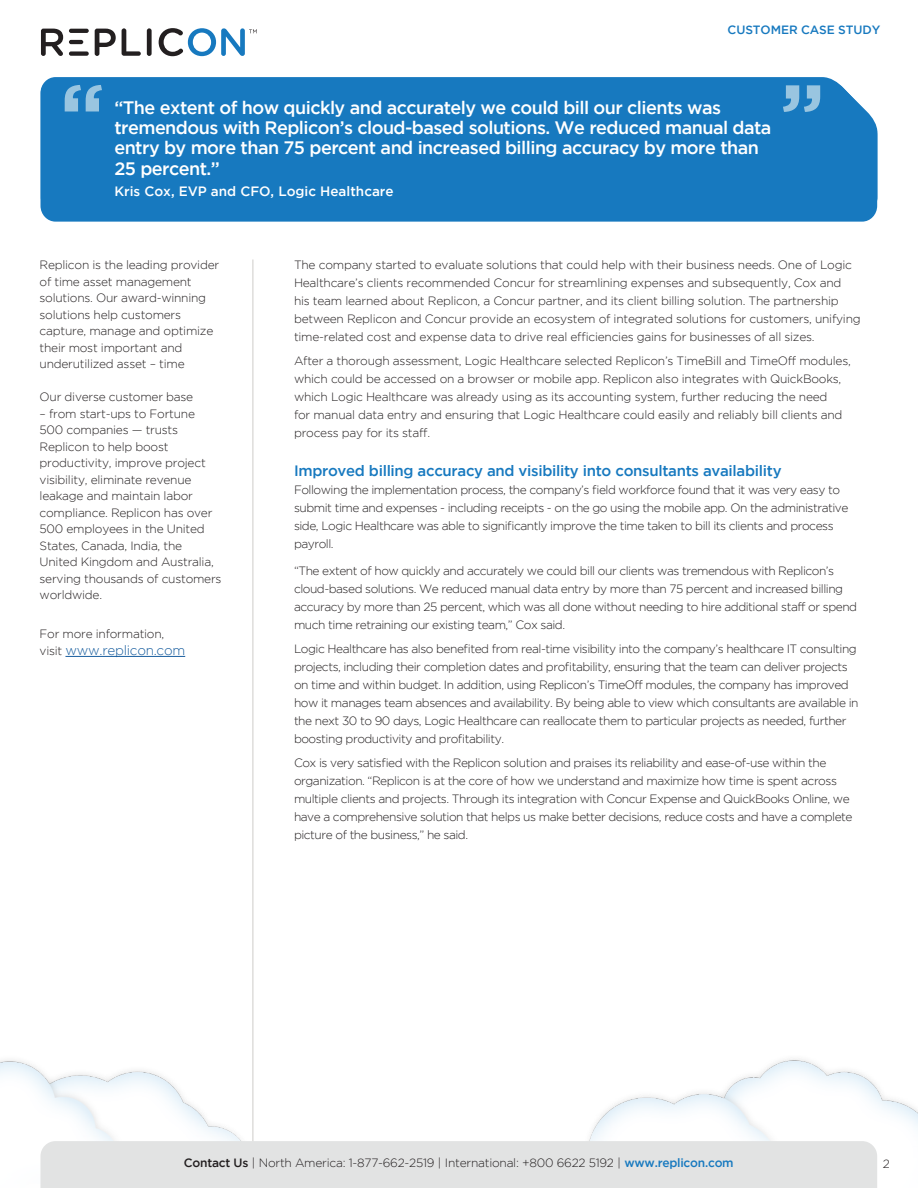
<style>
.page{position:relative;width:918px;height:1188px;background:#fff}
.page>*{position:absolute;margin:0;border:0;box-sizing:border-box;transform-origin:0 0}
.left_side_bar_body{font:700 82.5px "Gotham";color:#99c5e0}
.body_text{font:500 18px/20.2px "Gotham";letter-spacing:-.03em;color:#fff}
.subhead{font:500 15px "Gotham";letter-spacing:-.02em;color:#1779bf}
.left_header{font:500 13.5px "Gotham";color:#fff}
.body_text-2{font:300 13.5px "Gotham";letter-spacing:-.02em;color:#175d9e}
.body_text-3{font:300 12px/16.5px "Gotham";letter-spacing:-.02em;color:#231f20}
.body_text-4{font:300 12px/18px "Gotham";letter-spacing:-.04em;color:#231f20}
.subhead-2{font:300 12px/18px "Gotham";letter-spacing:-.04em;color:#231f20}
.t1{font:500 12px "Gotham";letter-spacing:-.005em;color:#1779bf}
.s1{font-size:12px;color:#231f20}
.s2{font-weight:500}
.s3{font-weight:500;color:#1779bf}
</style>
<div class="page">
<img style="left:0;top:861px;width:918px;height:327px">
<svg style="left:41px;top:29px;width:22px;height:27px"></svg>
<svg style="left:95px;top:29px;width:21px;height:27px"></svg>
<svg style="left:122px;top:28px;width:19px;height:28px"></svg>
<div style="left:147px;top:28px;width:5px;height:28px;background:#231f20;border-radius:2px"></div>
<div style="left:69px;top:51px;width:20px;height:5px;background:#231f20;border-radius:2px"></div>
<hr style="left:69px;top:40px;width:14px;height:4px;background:#231f20;border-radius:2px">
<hr style="left:69px;top:29px;width:20px;height:4px;background:#231f20;border-radius:2px">
<svg style="left:159px;top:28px;width:98px;height:28px"></svg>
<div style="left:41px;top:1141px;width:836px;height:47px;background:#e2e3e3"></div>
<div style="left:41px;top:77px;width:836px;height:145px;background:#1779bf"></div>
<hr style="left:253px;top:260px;width:1px;height:881px;background:#ceccca">
<hr style="left:65px;top:656px;width:120px;height:1px;background:#175d9e">
<p class="t1" style="left:728px;top:23px;width:154px">CUSTOMER CASE STUDY</p>
<p class="left_side_bar_body" style="left:60px;top:66px;width:46px">“</p>
<p class="left_side_bar_body" style="left:780px;top:66px;width:46px">”</p>
<p class="body_text" style="left:114px;top:97px;width:659px">“The extent of how quickly and accurately we could bill our clients was tremendous with Replicon’s cloud-based solutions. We reduced manual data entry by more than 75 percent and increased billing accuracy by more than 25 percent.”</p>
<p class="left_header" style="left:114px;top:184px;width:281px">Kris Cox, EVP and CFO, Logic Healthcare</p>
<p class="body_text-3" style="left:40px;top:257px;width:181px">Replicon is the leading provider of time asset management solutions. Our award-winning solutions help customers capture, manage and optimize their most important and underutilized asset – time</p>
<p class="body_text-3" style="left:40px;top:389px;width:155px">Our diverse customer base</p>
<p class="body_text-3" style="left:40px;top:405px;width:184px">– from start-ups to Fortune<br>500 companies — trusts<br>Replicon to help boost productivity, improve project visibility, eliminate revenue leakage and maintain labor compliance. Replicon has over<br>500 employees in the United<br>States, Canada, India, the<br>United Kingdom and Australia, serving thousands of customers worldwide.</p>
<p class="body_text-3" style="left:40px;top:626px;width:126px">For more information,</p>
<p class="body_text-2" style="left:40px;top:643px;width:147px"><span class="s1">visit</span> www.replicon.com</p>
<p class="body_text-3" style="left:294px;top:256px;width:568px;line-height:18px">The company started to evaluate solutions that could help with their business needs. One of Logic Healthcare’s clients recommended Concur for streamlining expenses and subsequently, Cox and<br>his team learned about Replicon, a Concur partner, and its client billing solution. The partnership between Replicon and Concur provide an ecosystem of integrated solutions for customers, unifying time-related cost and expense data to drive real efficiencies gains for businesses of all sizes.</p>
<p class="body_text-3" style="left:294px;top:352px;width:558px;line-height:18px">After a thorough assessment, Logic Healthcare selected Replicon’s TimeBill and TimeOff modules, which could be accessed on a browser or mobile app. Replicon also integrates with QuickBooks, which Logic Healthcare was already using as its accounting system, further reducing the need<br>for manual data entry and ensuring that Logic Healthcare could easily and reliably bill clients and process pay for its staff.</p>
<p class="subhead" style="left:294px;top:462px;width:489px">Improved billing accuracy and visibility into consultants availability</p>
<p class="subhead-2" style="left:294px;top:481px;width:556px">Following the implementation process, the company’s field workforce found that it was very easy to submit time and expenses - including receipts - on the go using the mobile app. On the administrative side, Logic Healthcare was able to significantly improve the time taken to bill its clients and process payroll.</p>
<p class="body_text-4" style="left:294px;top:562px;width:565px">“The extent of how quickly and accurately we could bill our clients was tremendous with Replicon’s cloud-based solutions. We reduced manual data entry by more than 75 percent and increased billing accuracy by more than 25 percent, which was all done without needing to hire additional staff or spend much time retraining our existing team,” Cox said.</p>
<p class="body_text-4" style="left:294px;top:640px;width:566px">Logic Healthcare has also benefited from real-time visibility into the company’s healthcare IT consulting projects, including their completion dates and profitability, ensuring that the team can deliver projects on time and within budget. In addition, using Replicon’s TimeOff modules, the company has improved how it manages team absences and availability. By being able to view which consultants are available in the next 30 to 90 days, Logic Healthcare can reallocate them to particular projects as needed, further boosting productivity and profitability.</p>
<p class="body_text-4" style="left:294px;top:754px;width:560px">Cox is very satisfied with the Replicon solution and praises its reliability and ease-of-use within the organization. “Replicon is at the core of how we understand and maximize how time is spent across multiple clients and projects. Through its integration with Concur Expense and QuickBooks Online, we have a comprehensive solution that helps us make better decisions, reduce costs and have a complete picture of the business,” he said.</p>
<p class="body_text-3" style="left:184px;top:1154px;width:551px"><span class="s2">Contact Us</span> | North America: 1-877-662-2519 | International: +800 6622 5192 | <span class="s3">www.replicon.com</span></p>
<p class="body_text-3" style="left:883px;top:1155px;width:9px">2</p>
</div>
